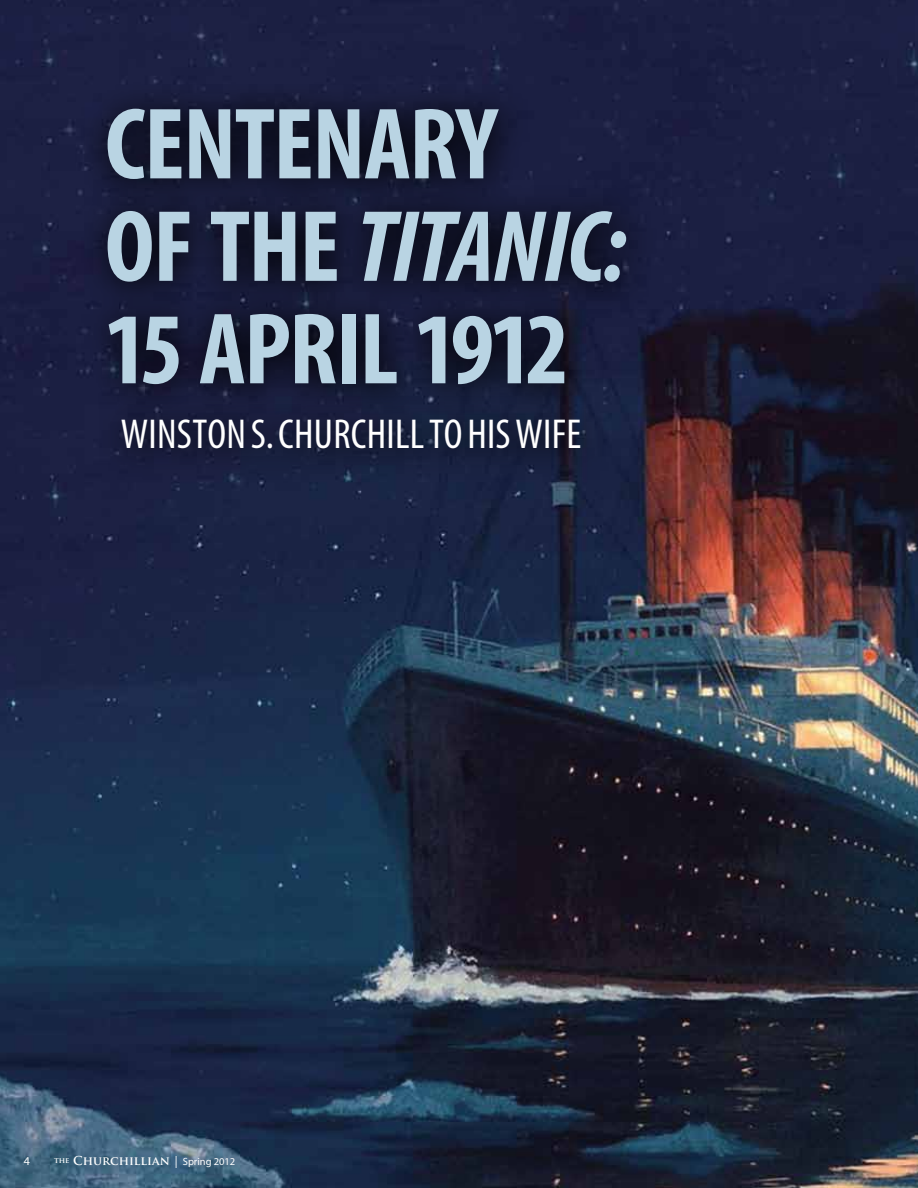
<style>
.page{position:relative;width:918px;height:1188px;background:#fff}
.page>*{position:absolute;margin:0;border:0;box-sizing:border-box;transform-origin:0 0}
.t1{font:700 condensed 102.45px/102.4px "Myriad Pro";letter-spacing:-.015em;color:#b9d4e3}
.t2{font:condensed 42px "Myriad Pro";letter-spacing:.005em;color:#fff}
.t3{font:700 12px "Trajan Pro";color:#fff}
.t4{font:12px "Myriad Pro";color:#fff}
.s1{font-style:italic}
.s2{font-family:"Myriad Pro";font-weight:400}
.s3{font-family:"Myriad Pro";font-weight:400;font-size:10.5px}
</style>
<div class="page">
<img style="left:0;top:0;width:918px;height:1188px">
<svg style="left:81px;top:82px;width:576px;height:334px;background:#141730"></svg>
<div style="left:96px;top:393px;width:514px;height:88px;background:#181e3d"></div>
<p class="t1" style="left:104px;top:91px;width:523px">CENTENARY<br>OF THE <span class="s1">TITANIC:<br></span>15 APRIL 1912</p>
<p class="t2" style="left:121px;top:409px;width:462px">WINSTON S. CHURCHILL TO HIS WIFE</p>
<p class="t4" style="left:24px;top:1154px;width:8px">4</p>
<p class="t3" style="left:54px;top:1153px;width:183px"><sup>THE</sup> CHURCHILLIAN <span class="s2">|</span> <span class="s3">Spring 2012</span></p>
</div>
